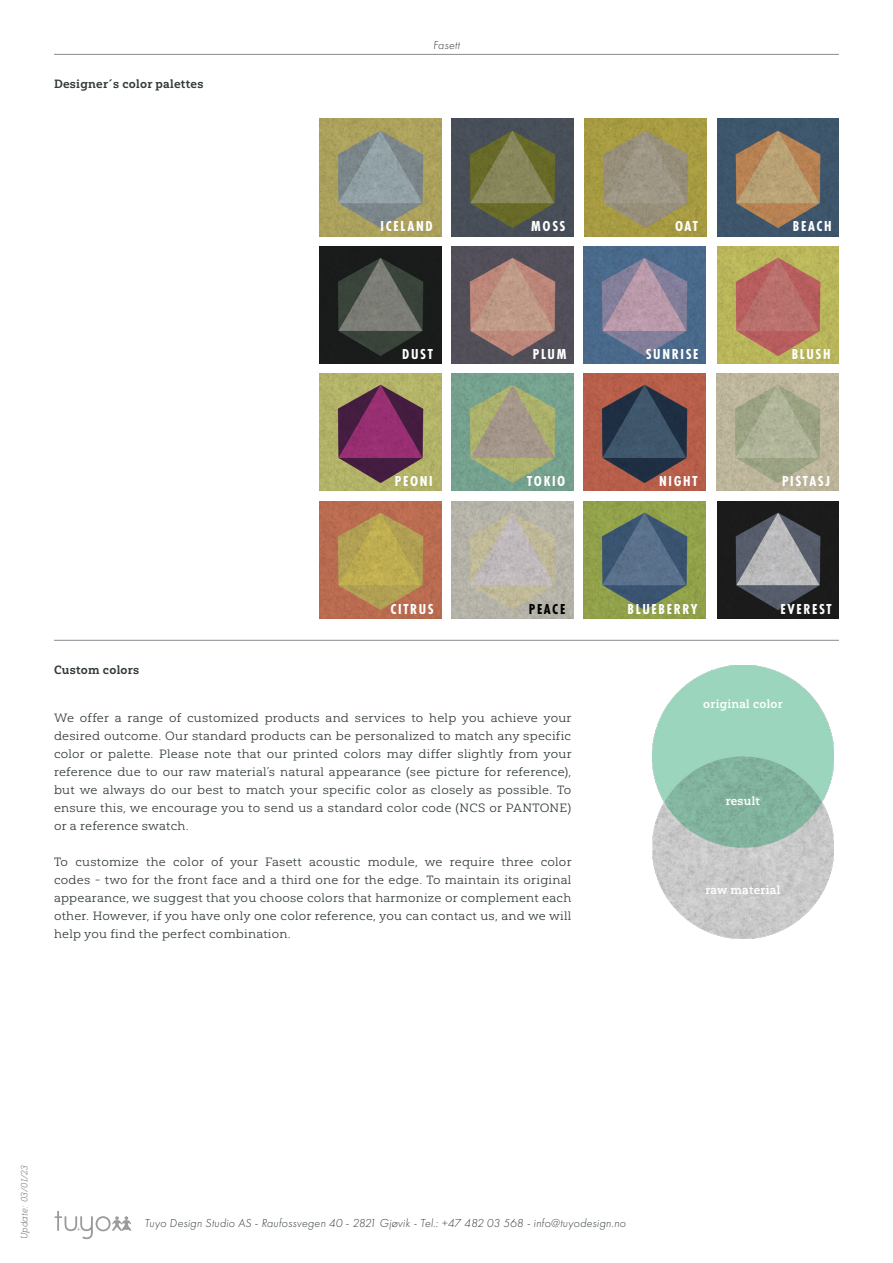
<style>
.page{position:relative;width:893px;height:1263px;background:#fff}
.page>*{position:absolute;margin:0;border:0;box-sizing:border-box;transform-origin:0 0}
.Subtitle{font:700 15px "Futura PT Cond";letter-spacing:.11em;color:#fff}
.Color_Pallet{font:700 15px "Futura PT Cond";letter-spacing:.11em;color:#fff}
.Subtitle-2{font:700 15px "Futura PT Cond";letter-spacing:.11em;color:#000}
.Body_Text{font:12px/18px "Yorkten Slab Ext Boo";letter-spacing:.02em;color:#333c3a;text-align:justify}
.t1{font:italic 300 12px "Futura PT";letter-spacing:.02em;color:#333c3a}
.Body_Text-2{font:12px "Yorkten Slab Nor Bol";letter-spacing:.02em;color:#333c3a}
.TOC_Entry_Text{font:12px "Yorkten Slab Nor Dem";letter-spacing:.02em;color:#fff}
.t2{font:9px "Yorkten Slab Ext Thi It";letter-spacing:.015em;color:#5a5a5a}
</style>
<div class="page">
<img style="left:717px;top:501px;width:122px;height:117px">
<img style="left:716px;top:373px;width:122px;height:118px">
<img style="left:584px;top:373px;width:122px;height:118px">
<img style="left:717px;top:246px;width:122px;height:118px">
<img style="left:319px;top:501px;width:122px;height:117px">
<img style="left:717px;top:119px;width:122px;height:117px">
<img style="left:319px;top:119px;width:122px;height:117px">
<img style="left:452px;top:119px;width:122px;height:117px">
<img style="left:584px;top:119px;width:122px;height:117px">
<img style="left:452px;top:246px;width:122px;height:118px">
<img style="left:584px;top:246px;width:122px;height:118px">
<img style="left:452px;top:501px;width:122px;height:117px">
<img style="left:319px;top:373px;width:122px;height:118px">
<img style="left:319px;top:246px;width:122px;height:118px">
<img style="left:584px;top:501px;width:122px;height:117px">
<img style="left:452px;top:373px;width:122px;height:118px">
<svg style="left:55px;top:1211px;width:76px;height:28px"></svg>
<hr style="left:54px;top:54px;width:785px;height:1px;background:#888d93">
<hr style="left:54px;top:640px;width:785px;height:1px;background:#888d93">
<img style="left:652px;top:665px;width:182px;height:273px">
<p class="Body_Text-2" style="left:54px;top:77px;width:151px">Designer´s color palettes</p>
<p class="t1" style="left:433px;top:38px;width:28px">Fasett</p>
<p class="Subtitle" style="left:380px;top:218px;width:54px">ICELAND</p>
<p class="Subtitle" style="left:531px;top:218px;width:36px">MOSS</p>
<p class="Subtitle" style="left:675px;top:218px;width:25px">OAT</p>
<p class="Color_Pallet" style="left:793px;top:218px;width:40px">BEACH</p>
<p class="Subtitle" style="left:402px;top:345px;width:32px">DUST</p>
<p class="Color_Pallet" style="left:533px;top:345px;width:35px">PLUM</p>
<p class="Color_Pallet" style="left:646px;top:345px;width:54px">SUNRISE</p>
<p class="Subtitle" style="left:792px;top:345px;width:40px">BLUSH</p>
<p class="Subtitle" style="left:395px;top:473px;width:39px">PEONI</p>
<p class="Subtitle" style="left:527px;top:473px;width:40px">TOKIO</p>
<p class="Subtitle" style="left:659px;top:473px;width:40px">NIGHT</p>
<p class="Subtitle" style="left:782px;top:473px;width:49px">PISTASJ</p>
<p class="Color_Pallet" style="left:390px;top:600px;width:45px">CITRUS</p>
<p class="Subtitle-2" style="left:529px;top:600px;width:38px">PEACE</p>
<p class="Subtitle" style="left:628px;top:600px;width:71px">BLUEBERRY</p>
<p class="Color_Pallet" style="left:780px;top:600px;width:53px">EVEREST</p>
<p class="Body_Text-2" style="left:54px;top:663px;width:87px">Custom colors</p>
<p class="Body_Text" style="left:54px;top:709px;width:519px">We offer a range of customized products and services to help you achieve your desired outcome. Our standard products can be personalized to match any specific color or palette. Please note that our printed colors may differ slightly from your reference due to our raw material’s natural appearance (see picture for reference), but we always do our best to match your specific color as closely as possible. To ensure this, we encourage you to send us a standard color code (NCS or PANTONE) or a reference swatch.</p>
<p class="Body_Text" style="left:54px;top:853px;width:519px">To customize the color of your Fasett acoustic module, we require three color codes - two for the front face and a third one for the edge. To maintain its original appearance, we suggest that you choose colors that harmonize or complement each other. However, if you have only one color reference, you can contact us, and we will help you find the perfect combination.</p>
<p class="TOC_Entry_Text" style="left:703px;top:696px;width:81px">original color</p>
<p class="TOC_Entry_Text" style="left:726px;top:794px;width:36px">result</p>
<p class="TOC_Entry_Text" style="left:705px;top:882px;width:76px">raw material</p>
<p class="t2" style="left:19px;top:1239px;width:76px;rotate:-90deg">Update: 03/01/23</p>
<p class="t1" style="left:145px;top:1216px;width:483px">Tuyo Design Studio AS - Raufossvegen 40 - 2821 Gjøvik - Tel.: +47 482 03 568 - info@tuyodesign.no</p>
</div>
